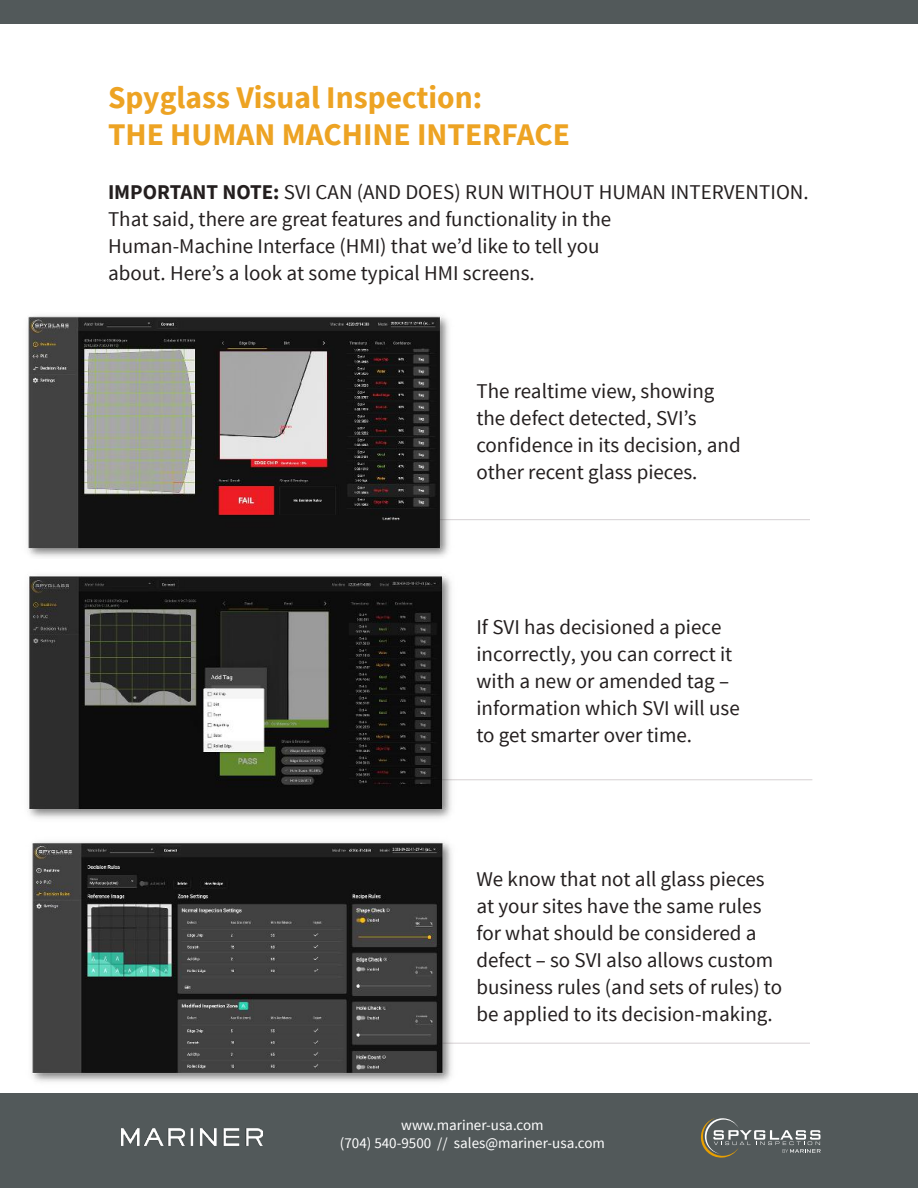
<style>
.page{position:relative;width:918px;height:1188px;background:#fff}
.page>*{position:absolute;margin:0;border:0;box-sizing:border-box;transform-origin:0 0}
.t1{font:700 31.5px/37.8px "Source Sans Pro";color:#eda323}
.t2{font:21px/27px "Source Sans Pro";color:#241f1f}
.t3{font:15px/18px "Source Sans Pro";color:#fff;text-align:center}
.s1{font-weight:700}
</style>
<div class="page">
<div style="left:0;top:1094px;width:918px;height:94px;background:#52595a"></div>
<img style="left:121px;top:1129px;width:142px;height:17px">
<svg style="left:701px;top:1118px;width:120px;height:40px"></svg>
<hr style="left:432px;top:1043px;width:378px;height:1px;background:#d6d1d3">
<hr style="left:434px;top:779px;width:378px;height:1px;background:#d6d1d3">
<hr style="left:432px;top:519px;width:378px;height:1px;background:#d6d1d3">
<img style="left:27px;top:315px;width:424px;height:242px">
<img style="left:31px;top:841px;width:427px;height:241px">
<img style="left:27px;top:574px;width:431px;height:245px">
<div style="left:0;top:0;width:918px;height:23px;background:#52595a"></div>
<h1 class="t1" style="left:108px;top:78px;width:464px">Spyglass Visual Inspection:<br>THE HUMAN MACHINE INTERFACE</h1>
<p class="t2" style="left:108px;top:179px;width:702px"><span class="s1">IMPORTANT NOTE:</span> SVI CAN (AND DOES) RUN WITHOUT HUMAN INTERVENTION.<br>That said, there are great features and functionality in the<br>Human-Machine Interface (HMI) that we’d like to tell you<br>about. Here’s a look at some typical HMI screens.</p>
<p class="t2" style="left:476px;top:378px;width:266px">The realtime view, showing the defect detected, SVI’s confidence in its decision, and other recent glass pieces.</p>
<p class="t2" style="left:476px;top:614px;width:265px">If SVI has decisioned a piece incorrectly, you can correct it with a new or amended tag – information which SVI will use to get smarter over time.</p>
<p class="t2" style="left:476px;top:866px;width:307px">We know that not all glass pieces at your sites have the same rules for what should be considered a defect – so SVI also allows custom business rules (and sets of rules) to be applied to its decision-making.</p>
<p class="t3" style="left:340px;top:1116px;width:267px">www.mariner-usa.com<br>(704) 540-9500 // sales@mariner-usa.com</p>
</div>
